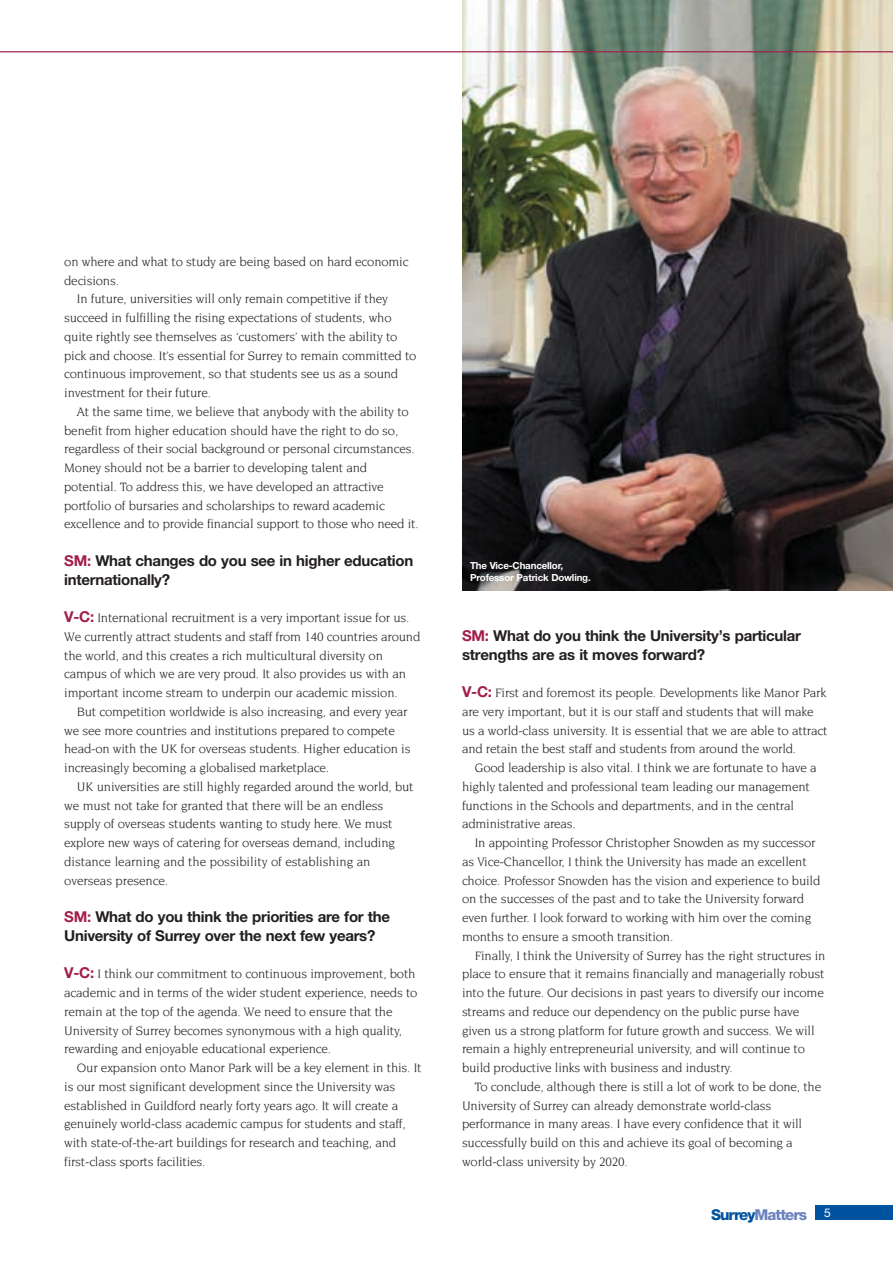
<style>
.page{position:relative;width:893px;height:1263px;background:#fff}
.page>*{position:absolute;margin:0;border:0;box-sizing:border-box;transform-origin:0 0}
.t1{font:700 15px/18.8px "Helvetica Neue";letter-spacing:-.015em;color:#231f20}
.t2{font:800 15px "Helvetica Neue";letter-spacing:-.065em;color:#6a82be}
.t3{font:13.2px/18.8px "Novarese";letter-spacing:-.015em;color:#231f20}
.t4{font:700 9.75px/12px "Helvetica Neue";letter-spacing:-.015em;color:#fff}
.s1{color:#a21e4b}
.s2{font-family:"Helvetica Neue";font-weight:700;font-size:15px;color:#a21e4b}
.s3{color:#0153a0}
</style>
<div class="page">
<img style="left:463px;top:0;width:429px;height:591px">
<div style="left:815px;top:1205px;width:77px;height:15px;background:#0153a0"></div>
<img style="left:0;top:51px;width:892px;height:205px">
<p class="t3" style="left:64px;top:253px;width:346px">on where and what to study are being based on hard economic</p>
<p class="t3" style="left:64px;top:272px;width:56px">decisions.</p>
<p class="t3" style="left:77px;top:290px;width:312px">In future, universities will only remain competitive if they</p>
<p class="t3" style="left:64px;top:309px;width:329px">succeed in fulfilling the rising expectations of students, who</p>
<p class="t3" style="left:64px;top:328px;width:335px">quite rightly see themselves as ‘customers’ with the ability to</p>
<p class="t3" style="left:64px;top:347px;width:354px">pick and choose. It’s essential for Surrey to remain committed to</p>
<p class="t3" style="left:64px;top:365px;width:335px">continuous improvement, so that students see us as a sound</p>
<p class="t3" style="left:64px;top:384px;width:148px">investment for their future.</p>
<p class="t3" style="left:77px;top:403px;width:333px">At the same time, we believe that anybody with the ability to</p>
<p class="t3" style="left:64px;top:422px;width:335px">benefit from higher education should have the right to do so,</p>
<p class="t3" style="left:64px;top:440px;width:352px">regardless of their social background or personal circumstances.</p>
<p class="t3" style="left:64px;top:459px;width:304px">Money should not be a barrier to developing talent and</p>
<p class="t3" style="left:64px;top:478px;width:321px">potential. To address this, we have developed an attractive</p>
<p class="t3" style="left:64px;top:497px;width:322px">portfolio of bursaries and scholarships to reward academic</p>
<p class="t3" style="left:64px;top:515px;width:356px">excellence and to provide financial support to those who need it.</p>
<p class="t1" style="left:64px;top:552px;width:350px"><span class="s1">SM:</span> What changes do you see in higher education internationally?</p>
<p class="t3" style="left:64px;top:609px;width:357px"><span class="s2">V-C:</span> International recruitment is a very important issue for us.<br>We currently attract students and staff from 140 countries around the world, and this creates a rich multicultural diversity on campus of which we are very proud. It also provides us with an important income stream to underpin our academic mission.</p>
<p class="t3" style="left:64px;top:703px;width:348px;text-indent:13px">But competition worldwide is also increasing, and every year we see more countries and institutions prepared to compete head-on with the UK for overseas students. Higher education is increasingly becoming a globalised marketplace.</p>
<p class="t3" style="left:64px;top:778px;width:351px;text-indent:13px">UK universities are still highly regarded around the world, but we must not take for granted that there will be an endless supply of overseas students wanting to study here. We must explore new ways of catering for overseas demand, including distance learning and the possibility of establishing an overseas presence.</p>
<p class="t1" style="left:64px;top:909px;width:327px"><span class="s1">SM:</span> What do you think the priorities are for the<br>University of Surrey over the next few years?</p>
<p class="t3" style="left:64px;top:965px;width:355px"><span class="s2">V-C:</span> I think our commitment to continuous improvement, both academic and in terms of the wider student experience, needs to remain at the top of the agenda. We need to ensure that the University of Surrey becomes synonymous with a high quality, rewarding and enjoyable educational experience.</p>
<p class="t3" style="left:64px;top:1059px;width:359px;text-indent:13px">Our expansion onto Manor Park will be a key element in this. It is our most significant development since the University was established in Guildford nearly forty years ago. It will create a genuinely world-class academic campus for students and staff, with state-of-the-art buildings for research and teaching, and first-class sports facilities.</p>
<p class="t4" style="left:470px;top:561px;width:122px">The Vice-Chancellor,<br>Professor Patrick Dowling.</p>
<p class="t1" style="left:462px;top:627px;width:340px"><span class="s1">SM:</span> What do you think the University’s particular strengths are as it moves forward?</p>
<p class="t3" style="left:462px;top:684px;width:367px"><span class="s2">V-C:</span> First and foremost its people. Developments like Manor Park are very important, but it is our staff and students that will make us a world-class university. It is essential that we are able to attract and retain the best staff and students from around the world.</p>
<p class="t3" style="left:462px;top:759px;width:356px;text-indent:13px">Good leadership is also vital. I think we are fortunate to have a highly talented and professional team leading our management functions in the Schools and departments, and in the central administrative areas.</p>
<p class="t3" style="left:462px;top:834px;width:360px;text-indent:13px">In appointing Professor Christopher Snowden as my successor as Vice-Chancellor, I think the University has made an excellent choice. Professor Snowden has the vision and experience to build on the successes of the past and to take the University forward even further. I look forward to working with him over the coming months to ensure a smooth transition.</p>
<p class="t3" style="left:462px;top:947px;width:365px;text-indent:13px">Finally, I think the University of Surrey has the right structures in place to ensure that it remains financially and managerially robust into the future. Our decisions in past years to diversify our income streams and reduce our dependency on the public purse have given us a strong platform for future growth and success. We will remain a highly entrepreneurial university, and will continue to build productive links with business and industry.</p>
<p class="t3" style="left:462px;top:1078px;width:361px;text-indent:13px">To conclude, although there is still a lot of work to be done, the University of Surrey can already demonstrate world-class performance in many areas. I have every confidence that it will successfully build on this and achieve its goal of becoming a world-class university by 2020.</p>
<p class="t2" style="left:711px;top:1210px;width:121px"><span class="s3">Surrey</span>Matters <sup>5</sup></p>
</div>
